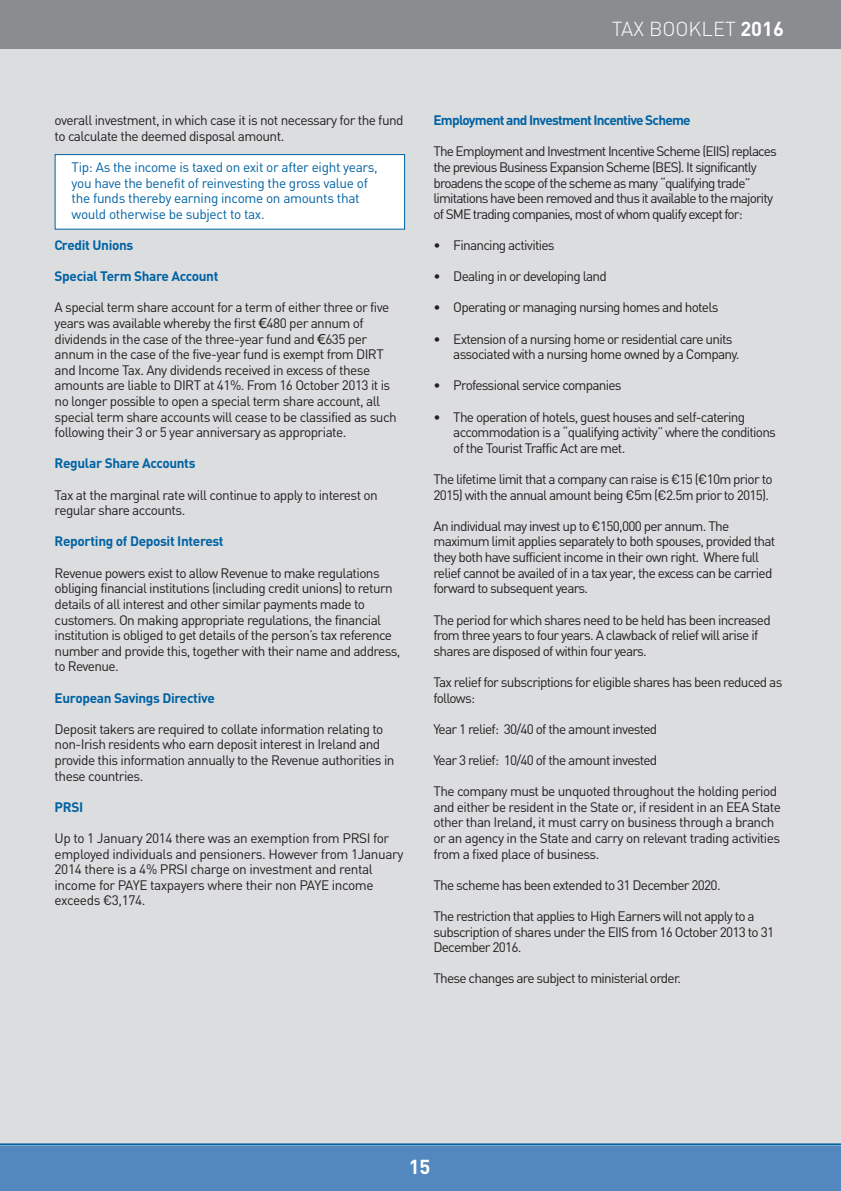
<style>
.page{position:relative;width:841px;height:1191px;background:#fff}
.page>*{position:absolute;margin:0;border:0;box-sizing:border-box;transform-origin:0 0}
.t1{font:300 20px "DIN";color:#fff}
.t2{font:700 20px "DIN";color:#fff}
.t3{font:13.6px/15.6px "DIN";letter-spacing:-.055em;color:#231f20}
.t4{font:13.6px/15.6px "DIN";letter-spacing:-.03em;color:#231f20}
.t5{font:13.6px/15.6px "DIN";letter-spacing:-.025em;color:#0063a4}
.t6{font:700 13.6px "DIN";letter-spacing:-.025em;color:#0063a4}
.t7{font:700 13.6px "DIN";letter-spacing:-.055em;color:#0063a4}
.s1{font-weight:700}
.s2{font-family:"Lucida Grande"}
</style>
<div class="page">
<div style="left:0;top:0;width:840px;height:1191px;background:#dcdddf"></div>
<div style="left:56px;top:155px;width:348px;height:74px;background:#fff"></div>
<div style="left:55px;top:154px;width:350px;height:76px;border:1px solid #0063a4"></div>
<div style="left:0;top:1146px;width:840px;height:45px;background:#5388be"></div>
<hr style="left:0;top:1143px;width:840px;height:2px;background:#0063a4">
<div style="left:0;top:0;width:840px;height:48px;background:#8a8c8f"></div>
<h1 class="t1" style="left:611px;top:18px;width:174px">TAX BOOKLET <span class="s1">2016</span></h1>
<p class="t3" style="left:55px;top:112px;width:350px">overall investment, in which case it is not necessary for the fund to calculate the deemed disposal amount.</p>
<p class="t5" style="left:72px;top:159px;width:307px">Tip: As the income is taxed on exit or after eight years, you have the benefit of reinvesting the gross value of the funds thereby earning income on amounts that would otherwise be subject to tax.</p>
<p class="t6" style="left:55px;top:237px;width:80px">Credit Unions</p>
<p class="t6" style="left:55px;top:268px;width:165px">Special Term Share Account</p>
<p class="t3" style="left:55px;top:299px;width:343px">A special term share account for a term of either three or five years was available whereby the first <span class="s2">€</span>480 per annum of dividends in the case of the three-year fund and <span class="s2">€</span>635 per annum in the case of the five-year fund is exempt from DIRT and Income Tax. Any dividends received in excess of these amounts are liable to DIRT at 41%. From 16 October 2013 it is no longer possible to open a special term share account, all special term share accounts will cease to be classified as such following their 3 or 5 year anniversary as appropriate.</p>
<p class="t6" style="left:55px;top:455px;width:142px">Regular Share Accounts</p>
<p class="t3" style="left:55px;top:486px;width:324px">Tax at the marginal rate will continue to apply to interest on regular share accounts.</p>
<p class="t6" style="left:55px;top:533px;width:170px">Reporting of Deposit Interest</p>
<p class="t3" style="left:55px;top:564px;width:347px">Revenue powers exist to allow Revenue to make regulations obliging financial institutions (including credit unions) to return details of all interest and other similar payments made to customers. On making appropriate regulations, the financial institution is obliged to get details of the person’s tax reference number and provide this, together with their name and address, to Revenue.</p>
<p class="t6" style="left:55px;top:689px;width:162px">European Savings Directive</p>
<p class="t3" style="left:55px;top:720px;width:341px">Deposit takers are required to collate information relating to non-Irish residents who earn deposit interest in Ireland and provide this information annually to the Revenue authorities in these countries.</p>
<p class="t6" style="left:55px;top:799px;width:30px">PRSI</p>
<p class="t4" style="left:55px;top:830px;width:350px">Up to 1 January 2014 there was an exemption from PRSI for employed individuals and pensioners. However from 1January 2014 there is a 4% PRSI charge on investment and rental income for PAYE taxpayers where their non PAYE income exceeds €3,174.</p>
<p class="t7" style="left:433px;top:112px;width:258px">Employment and Investment Incentive Scheme</p>
<p class="t3" style="left:433px;top:143px;width:345px">The Employment and Investment Incentive Scheme (EIIS) replaces the previous Business Expansion Scheme (BES). It significantly broadens the scope of the scheme as many “qualifying trade” limitations have been removed and thus it available to the majority of SME trading companies, most of whom qualify except for:</p>
<p class="t3" style="left:433px;top:237px;width:123px">• Financing activities</p>
<p class="t3" style="left:433px;top:268px;width:175px">• Dealing in or developing land</p>
<p class="t3" style="left:433px;top:299px;width:286px">• Operating or managing nursing homes and hotels</p>
<p class="t3" style="left:453px;top:330px;width:287px;text-indent:-20px">• Extension of a nursing home or residential care units associated with a nursing home owned by a Company.</p>
<p class="t3" style="left:433px;top:377px;width:190px">• Professional service companies</p>
<p class="t3" style="left:453px;top:408px;width:324px;text-indent:-20px">• The operation of hotels, guest houses and self-catering accommodation is a “qualifying activity” where the conditions of the Tourist Traffic Act are met.</p>
<p class="t3" style="left:433px;top:471px;width:340px">The lifetime limit that a company can raise is €15 (€10m prior to<br>2015) with the annual amount being €5m (€2.5m prior to 2015).</p>
<p class="t3" style="left:433px;top:518px;width:343px">An individual may invest up to €150,000 per annum. The maximum limit applies separately to both spouses, provided that they both have sufficient income in their own right. Where full relief cannot be availed of in a tax year, the excess can be carried forward to subsequent years.</p>
<p class="t3" style="left:433px;top:611px;width:339px">The period for which shares need to be held has been increased from three years to four years. A clawback of relief will arise if shares are disposed of within four years.</p>
<p class="t3" style="left:433px;top:674px;width:350px">Tax relief for subscriptions for eligible shares has been reduced as follows:</p>
<p class="t3" style="left:433px;top:720px;width:225px">Year 1 relief: 30/40 of the amount invested</p>
<p class="t3" style="left:433px;top:752px;width:225px">Year 3 relief: 10/40 of the amount invested</p>
<p class="t3" style="left:433px;top:783px;width:349px">The company must be unquoted throughout the holding period and either be resident in the State or, if resident in an EEA State other than Ireland, it must carry on business through a branch or an agency in the State and carry on relevant trading activities from a fixed place of business.</p>
<p class="t3" style="left:433px;top:876px;width:288px">The scheme has been extended to 31 December 2020.</p>
<p class="t3" style="left:433px;top:908px;width:342px">The restriction that applies to High Earners will not apply to a subscription of shares under the EIIS from 16 October 2013 to 31<br>December 2016.</p>
<p class="t3" style="left:433px;top:970px;width:249px">These changes are subject to ministerial order.</p>
<h1 class="t2" style="left:408px;top:1155px;width:23px">15</h1>
</div>
